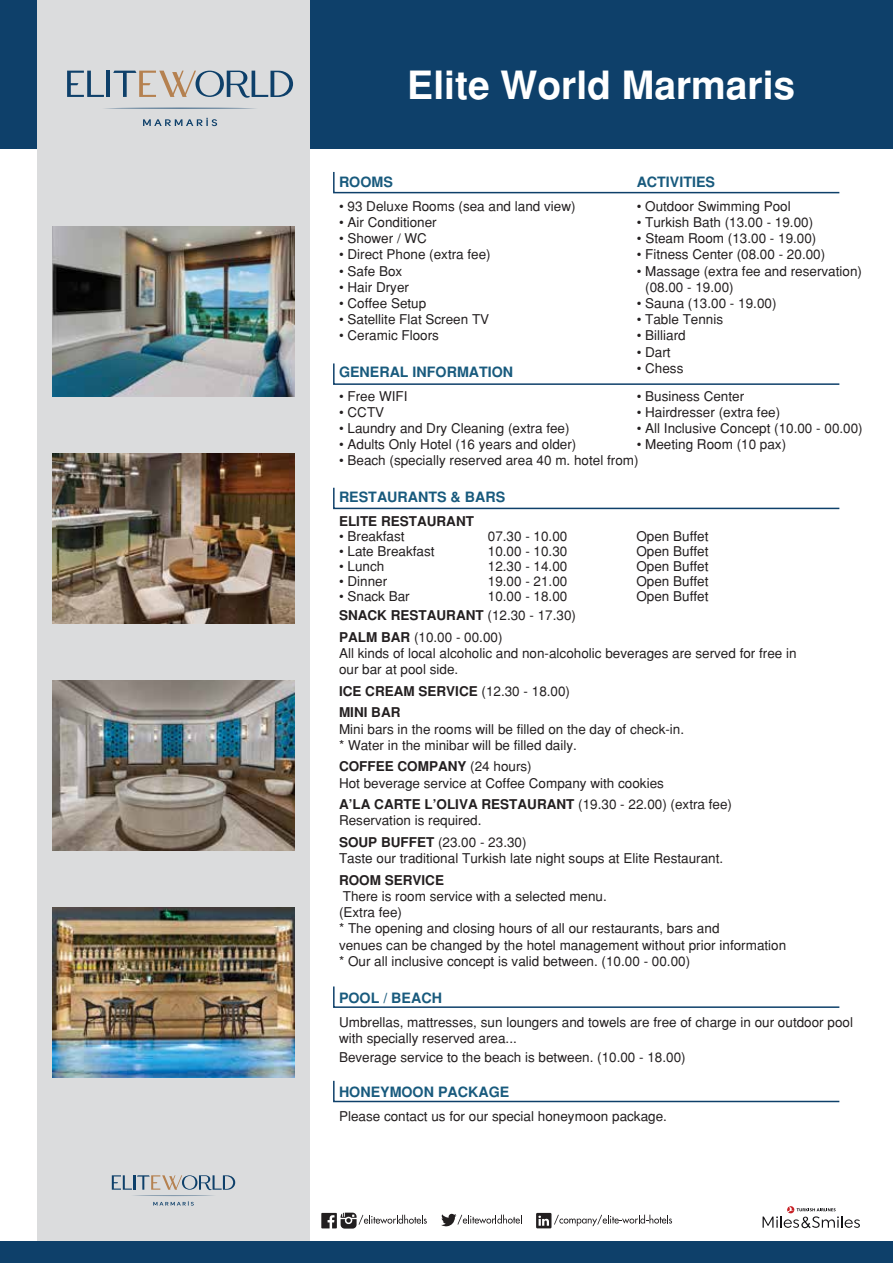
<style>
.page{position:relative;width:893px;height:1263px;background:#fff}
.page>*{position:absolute;margin:0;border:0;box-sizing:border-box;transform-origin:0 0}
.t1{font:700 39px "Helvetica Tr";color:#fff}
.t2{font:700 14.25px "Helvetica Tr";color:#185a7d}
.t3{font:13.5px/16.2px "Helvetica Normal Tr";color:#231f20}
.t4{font:700 13.5px/21.6px "Helvetica Tr";color:#231f20}
.s1{font-family:"Helvetica Normal Tr";font-weight:400}
.s2{font-family:"Helvetica Tr";font-weight:700}
</style>
<div class="page">
<div style="left:0;top:0;width:893px;height:149px;background:#0e406a"></div>
<div style="left:37px;top:0;width:273px;height:1263px;background:#dbdcdd"></div>
<div style="left:0;top:1242px;width:893px;height:21px;background:#0e406a"></div>
<svg style="left:536px;top:1213px;width:136px;height:15px"></svg>
<svg style="left:321px;top:1212px;width:106px;height:16px"></svg>
<svg style="left:441px;top:1213px;width:81px;height:13px"></svg>
<svg style="left:763px;top:1206px;width:97px;height:22px"></svg>
<img style="left:52px;top:907px;width:243px;height:170px">
<img style="left:52px;top:680px;width:243px;height:170px">
<img style="left:52px;top:454px;width:243px;height:170px">
<img style="left:52px;top:227px;width:243px;height:170px">
<svg style="left:105px;top:108px;width:151px;height:1px"></svg>
<hr style="left:106px;top:71px;width:4px;height:26px;background:#0e406a">
<svg style="left:113px;top:71px;width:180px;height:27px"></svg>
<svg style="left:67px;top:71px;width:37px;height:26px"></svg>
<svg style="left:143px;top:118px;width:74px;height:8px"></svg>
<svg style="left:112px;top:1175px;width:123px;height:30px"></svg>
<svg style="left:333px;top:171px;width:507px;height:23px"></svg>
<svg style="left:333px;top:363px;width:507px;height:22px"></svg>
<svg style="left:333px;top:487px;width:507px;height:23px"></svg>
<svg style="left:333px;top:986px;width:507px;height:22px"></svg>
<svg style="left:333px;top:1080px;width:507px;height:23px"></svg>
<h1 class="t1" style="left:407px;top:61px;width:389px">Elite World Marmaris</h1>
<p class="t2" style="left:339px;top:173px;width:55px">ROOMS</p>
<p class="t2" style="left:637px;top:173px;width:80px">ACTIVITIES</p>
<p class="t3" style="left:339px;top:198px;width:238px">• 93 Deluxe Rooms (sea and land view)</p>
<p class="t3" style="left:339px;top:214px;width:99px">• Air Conditioner</p>
<p class="t3" style="left:339px;top:230px;width:89px">• Shower / WC</p>
<p class="t3" style="left:339px;top:246px;width:153px">• Direct Phone (extra fee)</p>
<p class="t3" style="left:339px;top:263px;width:65px">• Safe Box</p>
<p class="t3" style="left:339px;top:279px;width:71px">• Hair Dryer</p>
<p class="t3" style="left:339px;top:295px;width:89px">• Coffee Setup</p>
<p class="t3" style="left:339px;top:311px;width:152px">• Satellite Flat Screen TV</p>
<p class="t3" style="left:339px;top:327px;width:101px">• Ceramic Floors</p>
<p class="t2" style="left:339px;top:363px;width:176px">GENERAL INFORMATION</p>
<p class="t3" style="left:339px;top:388px;width:70px">• Free WIFI</p>
<p class="t3" style="left:637px;top:388px;width:109px">• Business Center</p>
<p class="t3" style="left:339px;top:404px;width:47px">• CCTV</p>
<p class="t3" style="left:637px;top:404px;width:145px">• Hairdresser (extra fee)</p>
<p class="t3" style="left:637px;top:420px;width:228px">• All Inclusive Concept (10.00 - 00.00)</p>
<p class="t3" style="left:637px;top:436px;width:151px">• Meeting Room (10 pax)</p>
<p class="t3" style="left:637px;top:198px;width:156px">• Outdoor Swimming Pool</p>
<p class="t3" style="left:637px;top:214px;width:178px">• Turkish Bath (13.00 - 19.00)</p>
<p class="t3" style="left:637px;top:230px;width:181px">• Steam Room (13.00 - 19.00)</p>
<p class="t3" style="left:637px;top:246px;width:190px">• Fitness Center (08.00 - 20.00)</p>
<p class="t3" style="left:645px;top:263px;width:218px;text-indent:-9px">• Massage (extra fee and reservation) (08.00 - 19.00)</p>
<p class="t3" style="left:637px;top:295px;width:141px">• Sauna (13.00 - 19.00)</p>
<p class="t3" style="left:637px;top:311px;width:88px">• Table Tennis</p>
<p class="t3" style="left:637px;top:327px;width:50px">• Billiard</p>
<p class="t3" style="left:637px;top:344px;width:35px">• Dart</p>
<p class="t3" style="left:637px;top:360px;width:48px">• Chess</p>
<p class="t3" style="left:339px;top:420px;width:232px">• Laundry and Dry Cleaning (extra fee)</p>
<p class="t3" style="left:339px;top:436px;width:239px">• Adults Only Hotel (16 years and older)</p>
<p class="t3" style="left:339px;top:452px;width:301px">• Beach (specially reserved area 40 m. hotel from)</p>
<p class="t2" style="left:339px;top:489px;width:168px">RESTAURANTS &amp; BARS</p>
<p class="t4" style="left:339px;top:510px;width:137px">ELITE RESTAURANT</p>
<p class="t3" style="left:339px;top:528px;width:67px">• Breakfast</p>
<p class="t3" style="left:488px;top:528px;width:81px">07.30 - 10.00</p>
<p class="t3" style="left:636px;top:528px;width:74px">Open Buffet</p>
<p class="t3" style="left:339px;top:543px;width:97px">• Late Breakfast</p>
<p class="t3" style="left:488px;top:543px;width:81px">10.00 - 10.30</p>
<p class="t3" style="left:636px;top:543px;width:74px">Open Buffet</p>
<p class="t3" style="left:339px;top:558px;width:47px">• Lunch</p>
<p class="t3" style="left:488px;top:558px;width:81px">12.30 - 14.00</p>
<p class="t3" style="left:636px;top:558px;width:74px">Open Buffet</p>
<p class="t3" style="left:339px;top:573px;width:50px">• Dinner</p>
<p class="t3" style="left:488px;top:573px;width:81px">19.00 - 21.00</p>
<p class="t3" style="left:636px;top:573px;width:74px">Open Buffet</p>
<p class="t3" style="left:339px;top:588px;width:72px">• Snack Bar</p>
<p class="t3" style="left:488px;top:588px;width:81px">10.00 - 18.00</p>
<p class="t3" style="left:636px;top:588px;width:74px">Open Buffet</p>
<p class="t4" style="left:339px;top:605px;width:239px">SNACK RESTAURANT <span class="s1">(12.30 - 17.30)</span></p>
<p class="t3" style="left:339px;top:629px;width:459px"><span class="s2">PALM BAR</span> (10.00 - 00.00)<br>All kinds of local alcoholic and non-alcoholic beverages are served for free in our bar at pool side.</p>
<p class="t4" style="left:339px;top:680px;width:233px">ICE CREAM SERVICE <span class="s1">(12.30 - 18.00)<br></span>MINI BAR</p>
<p class="t3" style="left:339px;top:721px;width:347px">Mini bars in the rooms will be filled on the day of check-in. * Water in the minibar will be filled daily.</p>
<p class="t4" style="left:339px;top:756px;width:194px">COFFEE COMPANY <span class="s1">(24 hours)</span></p>
<p class="t3" style="left:339px;top:775px;width:326px">Hot beverage service at Coffee Company with cookies</p>
<p class="t4" style="left:339px;top:794px;width:395px">A’LA CARTE L’OLIVA RESTAURANT <span class="s1">(19.30 - 22.00) (extra fee)</span></p>
<p class="t3" style="left:339px;top:810px;width:189px;line-height:21.6px">Reservation is required.<br><span class="s2">SOUP BUFFET</span> (23.00 - 23.30)</p>
<p class="t3" style="left:339px;top:850px;width:386px">Taste our traditional Turkish late night soups at Elite Restaurant.</p>
<p class="t4" style="left:339px;top:869px;width:107px">ROOM SERVICE</p>
<p class="t3" style="left:339px;top:888px;width:449px">There is room service with a selected menu.<br>(Extra fee)<br>* The opening and closing hours of all our restaurants, bars and<br>venues can be changed by the hotel management without prior information * Our all inclusive concept is valid between. (10.00 - 00.00)</p>
<p class="t2" style="left:339px;top:989px;width:104px">POOL / BEACH</p>
<p class="t3" style="left:339px;top:1014px;width:515px">Umbrellas, mattresses, sun loungers and towels are free of charge in our outdoor pool with specially reserved area...</p>
<p class="t3" style="left:339px;top:1049px;width:348px">Beverage service to the beach is between. (10.00 - 18.00)</p>
<p class="t2" style="left:339px;top:1083px;width:172px">HONEYMOON PACKAGE</p>
<p class="t3" style="left:339px;top:1108px;width:329px">Please contact us for our special honeymoon package.</p>
</div>
